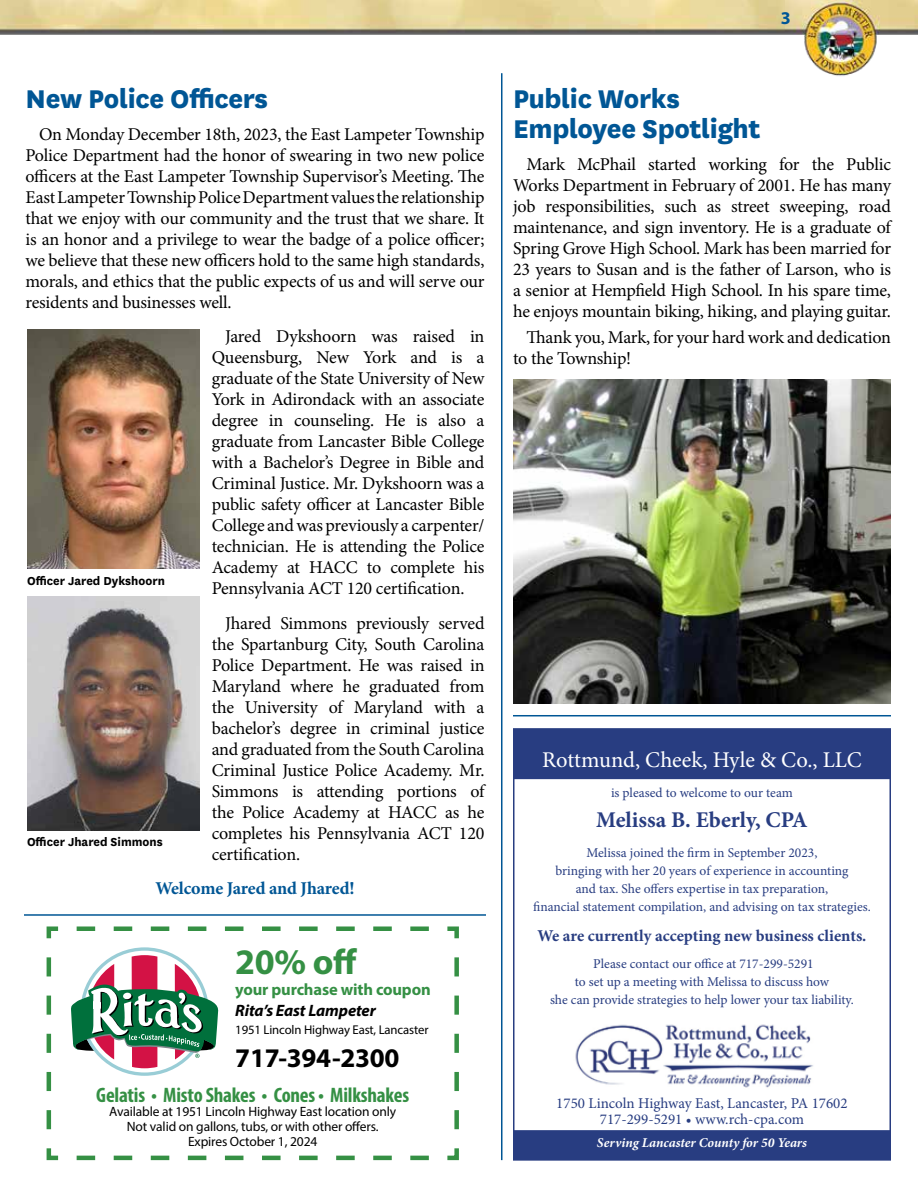
<style>
.page{position:relative;width:918px;height:1188px;background:#fff}
.page>*{position:absolute;margin:0;border:0;box-sizing:border-box;transform-origin:0 0}
.t1{font:700 36px "Myriad Pro";color:#359044}
.t2{font:800 30px/30px "National";letter-spacing:-.01em;color:#005695}
.t3{font:700 27px "Myriad Pro";letter-spacing:-.01em;color:#000}
.t4{font:22.5px "Minion Pro";color:#fff}
.t5{font:700 22.5px "Minion Pro";color:#283d81}
.t6{font:700 condensed 21px "Myriad Pro";letter-spacing:-.01em;color:#359044}
.t7{font:18px/21px "Minion Pro";letter-spacing:-.01em;color:#000;text-align:justify}
.t8{font:700 18px "Minion Pro";letter-spacing:-.015em;color:#005695}
.t9{font:700 18px "Myriad Pro";color:#005695}
.t10{font:700 16.5px "Minion Pro";color:#283d81}
.t11{font:700 16.5px "Myriad Pro";letter-spacing:-.01em;color:#359044}
.t12{font:italic 700 16.5px "Myriad Pro";letter-spacing:-.01em;color:#000}
.t13{font:15px/16.5px "Minion Pro";color:#283d81;text-align:center}
.t14{font:13.5px/18px "Minion Pro";color:#283d81;text-align:center}
.t15{font:13.5px/15px "Myriad Pro";letter-spacing:-.01em;color:#000;text-align:center}
.t16{font:700 13.5px "National";color:#000}
.t17{font:italic 700 13.5px "Minion Pro";letter-spacing:-.005em;color:#fff}
.t18{font:12.75px "Myriad Pro";letter-spacing:-.01em;color:#000}
</style>
<div class="page">
<img style="left:0;top:0;width:918px;height:85px">
<hr style="left:513px;top:715px;width:378px;height:1px;background:#005695">
<hr style="left:24px;top:914px;width:462px;height:2px;background:#005695">
<div style="left:514px;top:1131px;width:376px;height:29px;background:#283d81"></div>
<div style="left:513px;top:1130px;width:378px;height:30px;border:2px solid #283d81"></div>
<div style="left:514px;top:729px;width:376px;height:49px;background:#283d81"></div>
<div style="left:513px;top:728px;width:378px;height:51px;border:2px solid #283d81"></div>
<img style="left:575px;top:1024px;width:238px;height:64px">
<div style="left:513px;top:728px;width:378px;height:432px;border:2px solid #283d81"></div>
<svg style="left:46px;top:926px;width:413px;height:235px"></svg>
<svg style="left:62px;top:942px;width:165px;height:140px"></svg>
<div style="left:235px;top:947px;width:203px;height:134px;background:#fff"></div>
<img style="left:27px;top:597px;width:173px;height:234px">
<img style="left:27px;top:330px;width:173px;height:239px">
<img style="left:513px;top:379px;width:378px;height:324px">
<hr style="left:501px;top:73px;width:1px;height:1087px;background:#005695">
<h2 class="t2" style="left:26px;top:81px;width:244px">New Police Officers</h2>
<p class="t7" style="left:26px;top:123px;width:461px;text-indent:14px">On Monday December 18th, 2023, the East Lampeter Township Police Department had the honor of swearing in two new police officers at the East Lampeter Township Supervisor’s Meeting. The East Lampeter Township Police Department values the relationship that we enjoy with our community and the trust that we share. It is an honor and a privilege to wear the badge of a police officer; we believe that these new officers hold to the same high standards, morals, and ethics that the public expects of us and will serve our residents and businesses well.</p>
<p class="t7" style="left:212px;top:326px;width:274px;text-indent:14px">Jared Dykshoorn was raised in Queensburg, New York and is a graduate of the State University of New York in Adirondack with an associate degree in counseling. He is also a graduate from Lancaster Bible College with a Bachelor’s Degree in Bible and Criminal Justice. Mr. Dykshoorn was a public safety officer at Lancaster Bible College and was previously a carpenter/ technician. He is attending the Police Academy at HACC to complete his Pennsylvania ACT 120 certification.</p>
<p class="t7" style="left:212px;top:613px;width:274px;text-indent:14px">Jhared Simmons previously served the Spartanburg City, South Carolina Police Department. He was raised in Maryland where he graduated from the University of Maryland with a bachelor’s degree in criminal justice and graduated from the South Carolina Criminal Justice Police Academy. Mr.<br>Simmons is attending portions of the Police Academy at HACC as he completes his Pennsylvania ACT 120 certification.</p>
<p class="t8" style="left:155px;top:876px;width:201px">Welcome Jared and Jhared!</p>
<p class="t16" style="left:27px;top:571px;width:139px">Officer Jared Dykshoorn</p>
<p class="t16" style="left:27px;top:833px;width:137px">Officer Jhared Simmons</p>
<h1 class="t1" style="left:235px;top:938px;width:123px">20% off</h1>
<p class="t11" style="left:235px;top:979px;width:197px">your purchase with coupon</p>
<p class="t12" style="left:235px;top:1000px;width:142px">Rita’s East Lampeter</p>
<p class="t18" style="left:235px;top:1022px;width:195px">1951 Lincoln Highway East, Lancaster</p>
<h3 class="t3" style="left:235px;top:1040px;width:166px">717-394-2300</h3>
<p class="t6" style="left:96px;top:1082px;width:314px">Gelatis • Misto Shakes • Cones • Milkshakes</p>
<p class="t15" style="left:109px;top:1104px;width:288px">Available at 1951 Lincoln Highway East location only<br>Not valid on gallons, tubs, or with other offers.<br>Expires October 1, 2024</p>
<p class="t9" style="left:781px;top:6px;width:11px">3</p>
<h2 class="t2" style="left:513px;top:81px;width:249px">Public Works<br>Employee Spotlight</h2>
<p class="t7" style="left:513px;top:153px;width:380px;text-indent:14px">Mark McPhail started working for the Public Works Department in February of 2001. He has many job responsibilities, such as street sweeping, road maintenance, and sign inventory. He is a graduate of Spring Grove High School. Mark has been married for 23 years to Susan and is the father of Larson, who is a senior at Hempfield High School. In his spare time, he enjoys mountain biking, hiking, and playing guitar.</p>
<p class="t7" style="left:513px;top:327px;width:380px;text-indent:14px">Thank you, Mark, for your hard work and dedication to the Township!</p>
<p class="t4" style="left:542px;top:745px;width:321px">Rottmund, Cheek, Hyle &amp; Co., LLC</p>
<p class="t14" style="left:611px;top:784px;width:183px">is pleased to welcome to our team</p>
<p class="t5" style="left:596px;top:804px;width:213px">Melissa B. Eberly, CPA</p>
<p class="t14" style="left:533px;top:844px;width:339px">Melissa joined the firm in September 2023,<br>bringing with her 20 years of experience in accounting<br>and tax. She offers expertise in tax preparation,<br>financial statement compilation, and advising on tax strategies.</p>
<p class="t10" style="left:537px;top:925px;width:331px">We are currently accepting new business clients.</p>
<p class="t14" style="left:550px;top:955px;width:305px">Please contact our office at 717-299-5291<br>to set up a meeting with Melissa to discuss how<br>she can provide strategies to help lower your tax liability.</p>
<p class="t13" style="left:556px;top:1095px;width:293px">1750 Lincoln Highway East, Lancaster, PA 17602<br>717-299-5291 • www.rch-cpa.com</p>
<p class="t17" style="left:597px;top:1133px;width:212px">Serving Lancaster County for 50 Years</p>
</div>
